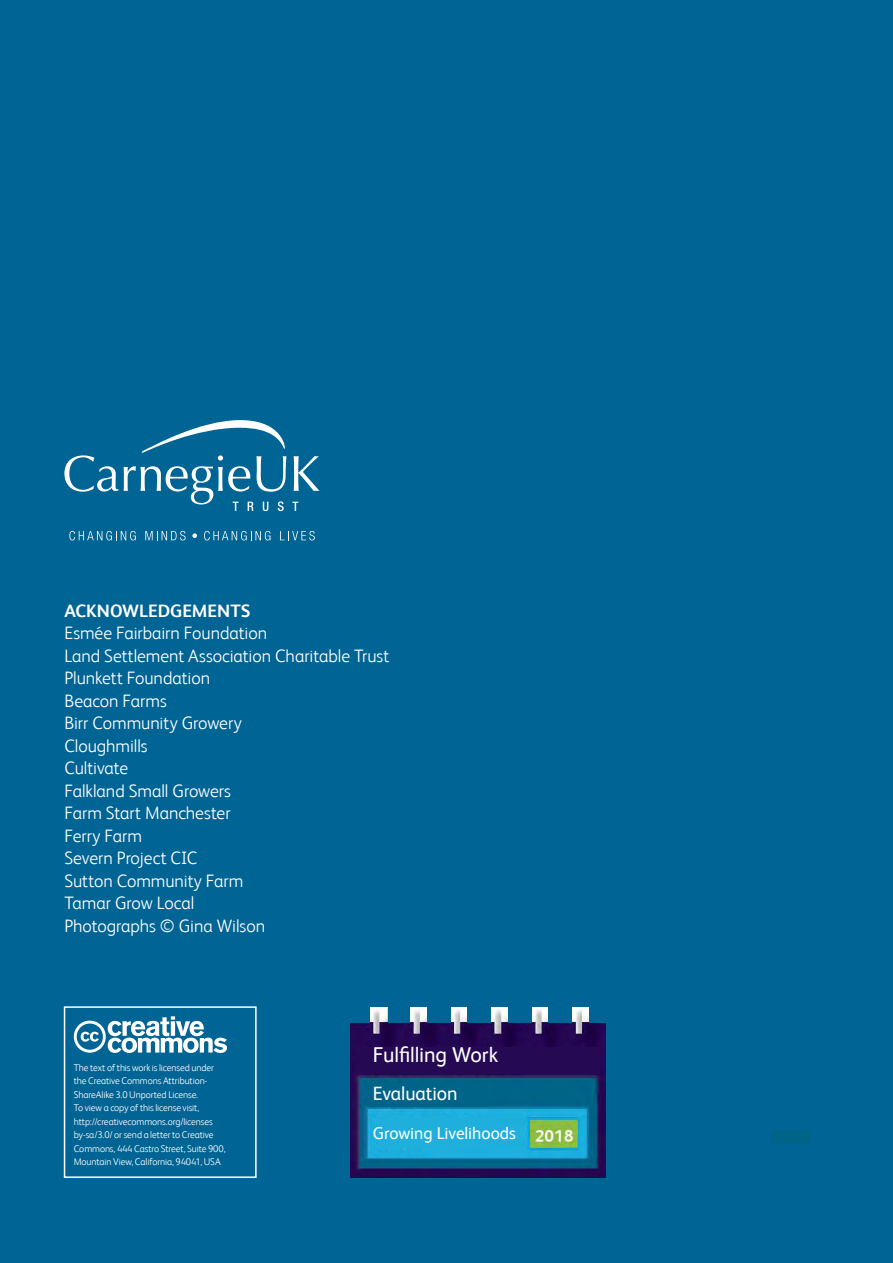
<style>
.page{position:relative;width:893px;height:1263px;background:#006494}
.page>*{position:absolute;margin:0;border:0;box-sizing:border-box;transform-origin:0 0}
.page_heading{font:21.45px "FS Albert";letter-spacing:-.005em;color:#fff}
.page_heading-2{font:19.35px "FS Albert";letter-spacing:-.005em;color:#fff}
._05_Body_text{font:300 18px/22.5px "FS Albert";letter-spacing:-.005em;color:#fff}
._05_Body_text_W{font:300 18px/22.5px "FS Albert";letter-spacing:-.005em;color:#fff}
._04_Sub-sub_heading{font:700 18px "FS Albert";color:#fff}
.page_heading-3{font:17.1px "FS Albert";letter-spacing:-.005em;color:#fff}
._05_Body_text_W-2{font:300 9.75px/13.5px "FS Albert";letter-spacing:-.01em;color:#fff}
</style>
<div class="page">
<svg style="left:292px;top:502px;width:6px;height:9px"></svg>
<svg style="left:69px;top:531px;width:67px;height:9px"></svg>
<svg style="left:145px;top:531px;width:41px;height:9px"></svg>
<svg style="left:192px;top:533px;width:5px;height:5px"></svg>
<svg style="left:204px;top:531px;width:66px;height:9px"></svg>
<svg style="left:280px;top:531px;width:35px;height:9px"></svg>
<svg style="left:294px;top:456px;width:26px;height:35px"></svg>
<svg style="left:64px;top:420px;width:222px;height:91px"></svg>
<svg style="left:74px;top:1016px;width:153px;height:37px"></svg>
<div style="left:64px;top:1006px;width:193px;height:172px;border:2px solid #fff"></div>
<div style="left:771px;top:1130px;width:39px;height:14px;background:#006488"></div>
<img style="left:350px;top:1008px;width:255px;height:170px">
<div style="left:356px;top:1047px;width:243px;height:26px;background:#250953"></div>
<div style="left:378px;top:1118px;width:120px;height:30px;background:#1eafdc"></div>
<div style="left:367px;top:1083px;width:120px;height:23px;background:#006488"></div>
<div style="left:346px;top:1006px;width:24px;height:16px;background:#006494"></div>
<div style="left:388px;top:1006px;width:21px;height:16px;background:#006494"></div>
<div style="left:427px;top:1006px;width:24px;height:16px;background:#006494"></div>
<div style="left:467px;top:1006px;width:24px;height:16px;background:#006494"></div>
<div style="left:508px;top:1006px;width:24px;height:16px;background:#006494"></div>
<div style="left:548px;top:1006px;width:24px;height:16px;background:#006494"></div>
<div style="left:589px;top:1006px;width:20px;height:16px;background:#006494"></div>
<p class="_04_Sub-sub_heading" style="left:64px;top:600px;width:188px">ACKNOWLEDGEMENTS</p>
<p class="_05_Body_text" style="left:64px;top:621px;width:204px">Esmée Fairbairn Foundation</p>
<p class="_05_Body_text" style="left:64px;top:644px;width:326px">Land Settlement Association Charitable Trust</p>
<p class="_05_Body_text" style="left:64px;top:666px;width:179px">Plunkett Foundation<br>Beacon Farms<br>Birr Community Growery<br>Cloughmills<br>Cultivate<br>Falkland Small Growers<br>Farm Start Manchester<br>Ferry Farm<br>Severn Project CIC</p>
<p class="_05_Body_text_W" style="left:64px;top:869px;width:181px">Sutton Community Farm<br>Tamar Grow Local</p>
<p class="_05_Body_text_W" style="left:64px;top:914px;width:202px">Photographs © Gina Wilson</p>
<p class="_05_Body_text_W-2" style="left:74px;top:1060px;width:153px">The text of this work is licensed under the Creative Commons Attribution-ShareAlike 3.0 Unported License.<br>To view a copy of this license visit, http://creativecommons.org/licenses by-sa/3.0/ or send a letter to Creative Commons, 444 Castro Street, Suite 900, Mountain View, California, 94041, USA</p>
<p class="page_heading" style="left:373px;top:1043px;width:127px">Fulfilling Work</p>
<p class="page_heading-2" style="left:373px;top:1082px;width:86px">Evaluation</p>
<p class="page_heading-3" style="left:373px;top:1124px;width:144px">Growing Livelihoods</p>
</div>
